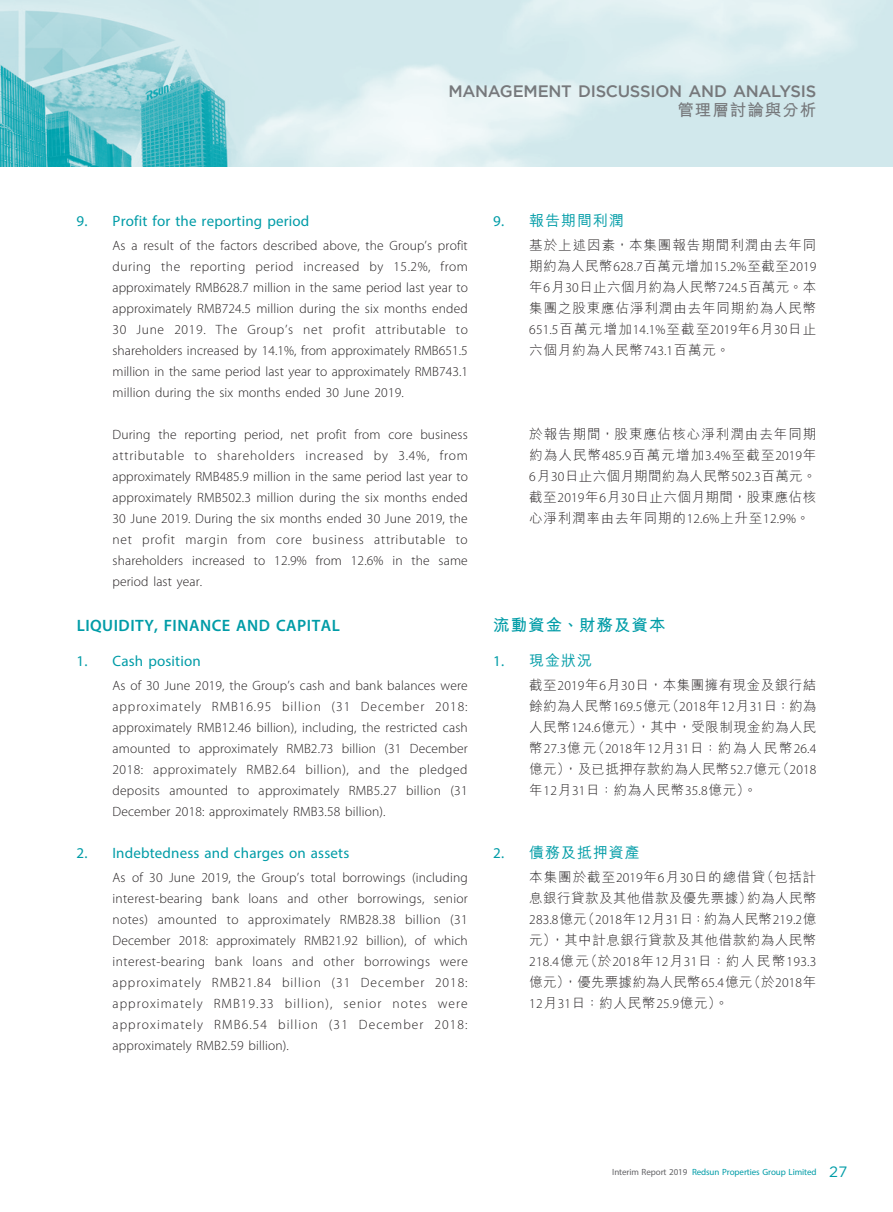
<style>
.page{position:relative;width:893px;height:1212px;background:#fff}
.page>*{position:absolute;margin:0;border:0;box-sizing:border-box;transform-origin:0 0}
.t1{font:500 16.5px "Gotham";letter-spacing:-.02em;color:#76787b}
._03_H1{font:600 16.5px "Myriad Pro";letter-spacing:.03em;color:#009ca7}
._03_H1-2{font:700 16.5px "M Hei HK";letter-spacing:.06em;color:#009ca7}
.t2{font:700 16.5px "M Hei HK";letter-spacing:.06em;color:#76787b}
._04___H2{font:15px "Myriad Pro";letter-spacing:.01em;color:#009ca7}
._04___H2-2{font:500 15px "M Hei HK";letter-spacing:.06em;color:#009ca7}
._12___P2{font:300 13.5px/21px "Myriad Pro";letter-spacing:.01em;color:#231f20;text-align:justify}
._12___P2-2{font:300 13.5px/21px "M Hei HK";letter-spacing:.04em;color:#231f20;text-align:justify}
.t3{font:9px "Myriad Pro";letter-spacing:-.01em;color:#009ca7}
.s1{font-family:"Myriad Pro";font-weight:400}
.s2{font-family:"Myriad Pro"}
.s3{color:#636366}
.s4{font-family:"Gotham";font-size:15px}
</style>
<div class="page">
<img style="left:0;top:0;width:893px;height:167px">
<p class="t1" style="left:448px;top:82px;width:369px">MANAGEMENT DISCUSSION AND ANALYSIS</p>
<p class="t2" style="left:677px;top:98px;width:140px">管理層討論與分析</p>
<p class="_04___H2" style="left:77px;top:212px;width:234px">9. Profit for the reporting period</p>
<p class="_12___P2" style="left:113px;top:235px;width:357px">As a result of the factors described above, the Group’s profit during the reporting period increased by 15.2%, from approximately RMB628.7 million in the same period last year to approximately RMB724.5 million during the six months ended 30 June 2019. The Group’s net profit attributable to shareholders increased by 14.1%, from approximately RMB651.5 million in the same period last year to approximately RMB743.1 million during the six months ended 30 June 2019.</p>
<p class="_12___P2" style="left:113px;top:424px;width:357px">During the reporting period, net profit from core business attributable to shareholders increased by 3.4%, from approximately RMB485.9 million in the same period last year to approximately RMB502.3 million during the six months ended 30 June 2019. During the six months ended 30 June 2019, the net profit margin from core business attributable to shareholders increased to 12.9% from 12.6% in the same period last year.</p>
<p class="_03_H1" style="left:77px;top:616px;width:265px">LIQUIDITY, FINANCE AND CAPITAL</p>
<p class="_04___H2" style="left:77px;top:651px;width:126px">1. Cash position</p>
<p class="_12___P2" style="left:113px;top:675px;width:357px">As of 30 June 2019, the Group’s cash and bank balances were approximately RMB16.95 billion (31 December 2018: approximately RMB12.46 billion), including, the restricted cash amounted to approximately RMB2.73 billion (31 December 2018: approximately RMB2.64 billion), and the pledged deposits amounted to approximately RMB5.27 billion (31<br>December 2018: approximately RMB3.58 billion).</p>
<p class="_04___H2" style="left:77px;top:843px;width:274px">2. Indebtedness and charges on assets</p>
<p class="_12___P2" style="left:113px;top:867px;width:357px">As of 30 June 2019, the Group’s total borrowings (including interest-bearing bank loans and other borrowings, senior notes) amounted to approximately RMB28.38 billion (31<br>December 2018: approximately RMB21.92 billion), of which interest-bearing bank loans and other borrowings were approximately RMB21.84 billion (31 December 2018: approximately RMB19.33 billion), senior notes were approximately RMB6.54 billion (31 December 2018: approximately RMB2.59 billion).</p>
<p class="_04___H2-2" style="left:493px;top:210px;width:132px"><span class="s1">9.</span> 報告期間利潤</p>
<p class="_12___P2-2" style="left:529px;top:234px;width:289px">基於上述因素，本集團報告期間利潤由去年同期約為人民幣<span class="s2">628.7</span>百萬元增加<span class="s2">15.2%</span>至截至<span class="s2">2019</span>年<span class="s2">6</span>月<span class="s2">30</span>日止六個月約為人民幣<span class="s2">724.5</span>百萬元。本集團之股東應佔淨利潤由去年同期約為人民幣<span class="s2">651.5</span>百萬元增加<span class="s2">14.1%</span>至截至<span class="s2">2019</span>年<span class="s2">6</span>月<span class="s2">30</span>日止六個月約為人民幣<span class="s2">743.1</span>百萬元。</p>
<p class="_12___P2-2" style="left:529px;top:423px;width:289px">於報告期間，股東應佔核心淨利潤由去年同期約為人民幣<span class="s2">485.9</span>百萬元增加<span class="s2">3.4%</span>至截至<span class="s2">2019</span>年<span class="s2">6</span>月<span class="s2">30</span>日止六個月期間約為人民幣<span class="s2">502.3</span>百萬元。截至<span class="s2">2019</span>年<span class="s2">6</span>月<span class="s2">30</span>日止六個月期間，股東應佔核心淨利潤率由去年同期的<span class="s2">12.6%</span>上升至<span class="s2">12.9%</span>。</p>
<p class="_03_H1-2" style="left:493px;top:613px;width:174px">流動資金、財務及資本</p>
<p class="_04___H2-2" style="left:493px;top:649px;width:100px"><span class="s1">1.</span> 現金狀況</p>
<p class="_12___P2-2" style="left:529px;top:674px;width:289px">截至<span class="s2">2019</span>年<span class="s2">6</span>月<span class="s2">30</span>日，本集團擁有現金及銀行結餘約為人民幣<span class="s2">169.5</span>億元（<span class="s2">2018</span>年<span class="s2">12</span>月<span class="s2">31</span>日：約為人民幣<span class="s2">124.6</span>億元），其中，受限制現金約為人民幣<span class="s2">27.3</span>億元（<span class="s2">2018</span>年<span class="s2">12</span>月<span class="s2">31</span>日：約為人民幣<span class="s2">26.4</span>億元），及已抵押存款約為人民幣<span class="s2">52.7</span>億元（<span class="s2">2018</span>年<span class="s2">12</span>月<span class="s2">31</span>日：約為人民幣<span class="s2">35.8</span>億元）。</p>
<p class="_04___H2-2" style="left:493px;top:841px;width:148px"><span class="s1">2.</span> 債務及抵押資產</p>
<p class="_12___P2-2" style="left:529px;top:866px;width:289px">本集團於截至<span class="s2">2019</span>年<span class="s2">6</span>月<span class="s2">30</span>日的總借貸（包括計息銀行貸款及其他借款及優先票據）約為人民幣<span class="s2">283.8</span>億元（<span class="s2">2018</span>年<span class="s2">12</span>月<span class="s2">31</span>日：約為人民幣<span class="s2">219.2</span>億元），其中計息銀行貸款及其他借款約為人民幣<span class="s2">218.4</span>億元（於<span class="s2">2018</span>年<span class="s2">12</span>月<span class="s2">31</span>日：約人民幣<span class="s2">193.3</span>億元），優先票據約為人民幣<span class="s2">65.4</span>億元（於<span class="s2">2018</span>年<span class="s2">12</span>月<span class="s2">31</span>日：約人民幣<span class="s2">25.9</span>億元）。</p>
<p class="t3" style="left:612px;top:1166px;width:237px"><span class="s3">Interim Report 2019</span> Redsun Properties Group Limited <span class="s4">27</span></p>
</div>
